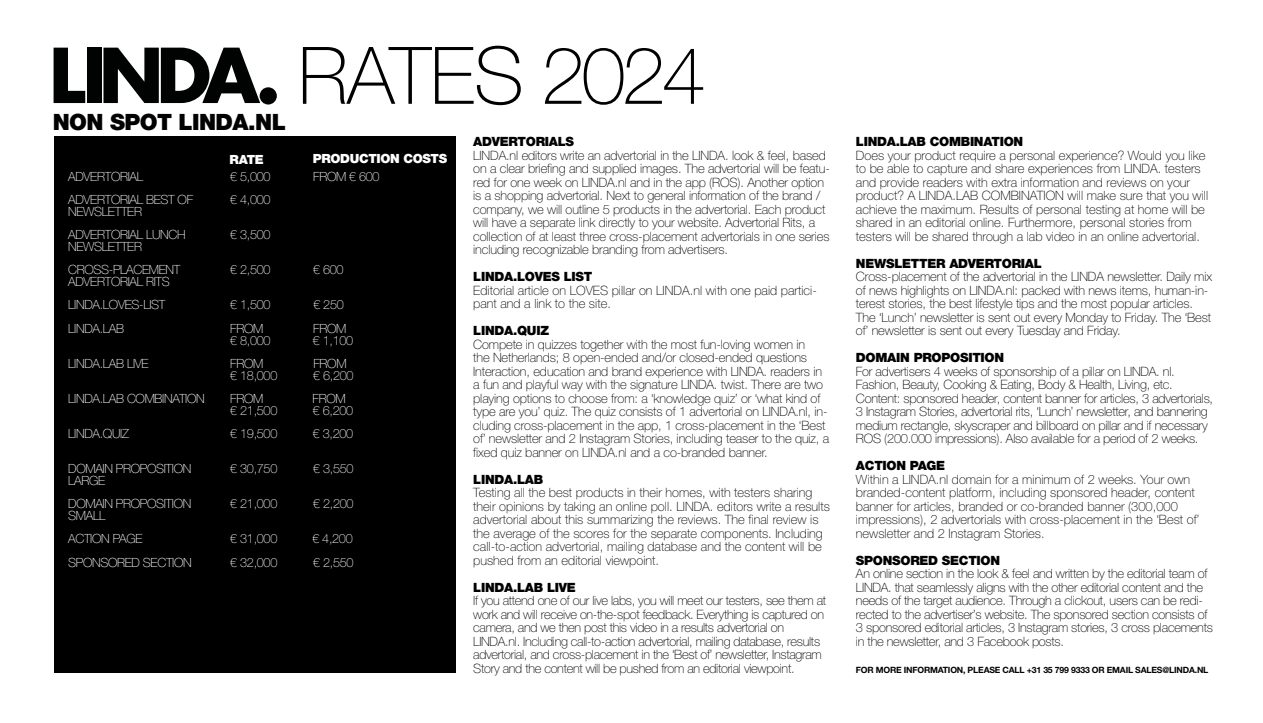
<style>
.page{position:relative;width:1263px;height:723px;background:#fff}
.page>*{position:absolute;margin:0;border:0;box-sizing:border-box;transform-origin:0 0}
.t1{font:100 79.5px "Helvetica Neue LT";letter-spacing:-.05em;color:#000}
.t2{font:900 22.5px "Helvetica Neue LT";letter-spacing:-.025em;color:#020203}
.t3{font:100 12.9px/13.5px "Helvetica Neue LT";letter-spacing:-.01em;color:#000}
.t4{font:900 12.75px "Helvetica Neue LT";letter-spacing:-.02em;color:#000}
.t5{font:100 12.6px/23.4px "Helvetica Neue LT";letter-spacing:-.025em;color:#fff}
.t6{font:900 12.6px "Helvetica Neue LT";letter-spacing:-.025em;color:#fff}
.t7{font:700 8.7px "Helvetica Neue LT";letter-spacing:-.02em;color:#000}
</style>
<div class="page">
<div style="left:54px;top:136px;width:401px;height:537px;background:#000"></div>
<svg style="left:54px;top:48px;width:31px;height:55px"></svg>
<div style="left:87px;top:48px;width:14px;height:55px;background:#010202"></div>
<svg style="left:103px;top:48px;width:157px;height:55px"></svg>
<div style="left:260px;top:87px;width:17px;height:17px;background:#010202;border-radius:50%"></div>
<h2 class="t2" style="left:53px;top:109px;width:235px">NON SPOT LINDA.NL</h2>
<h1 class="t1" style="left:298px;top:30px;width:410px">RATES 2024</h1>
<p class="t6" style="left:230px;top:151px;width:36px">RATE</p>
<p class="t6" style="left:313px;top:151px;width:136px">PRODUCTION COSTS</p>
<p class="t5" style="left:68px;top:164px;width:76px">ADVERTORIAL</p>
<p class="t5" style="left:230px;top:164px;width:42px">€ 5,000</p>
<p class="t5" style="left:313px;top:164px;width:68px">FROM € 600</p>
<p class="t5" style="left:68px;top:188px;width:126px">ADVERTORIAL BEST OF</p>
<p class="t5" style="left:230px;top:188px;width:42px">€ 4,000</p>
<p class="t5" style="left:68px;top:200px;width:119px">NEWSLETTER<br>ADVERTORIAL LUNCH</p>
<p class="t5" style="left:230px;top:223px;width:42px">€ 3,500</p>
<p class="t5" style="left:68px;top:235px;width:114px">NEWSLETTER<br>CROSS-PLACEMENT</p>
<p class="t5" style="left:230px;top:258px;width:42px">€ 2,500</p>
<p class="t5" style="left:313px;top:258px;width:32px">€ 600</p>
<p class="t5" style="left:68px;top:270px;width:103px">ADVERTORIAL RITS<br>LINDA.LOVES-LIST</p>
<p class="t5" style="left:230px;top:293px;width:42px">€ 1,500</p>
<p class="t5" style="left:313px;top:293px;width:32px">€ 250</p>
<p class="t5" style="left:68px;top:317px;width:57px">LINDA.LAB</p>
<p class="t5" style="left:230px;top:317px;width:35px">FROM</p>
<p class="t5" style="left:313px;top:317px;width:35px">FROM</p>
<p class="t5" style="left:230px;top:328px;width:42px">€ 8,000</p>
<p class="t5" style="left:313px;top:328px;width:42px">€ 1,100</p>
<p class="t5" style="left:68px;top:352px;width:82px">LINDA.LAB LIVE</p>
<p class="t5" style="left:230px;top:352px;width:35px">FROM</p>
<p class="t5" style="left:313px;top:352px;width:35px">FROM</p>
<p class="t5" style="left:230px;top:363px;width:49px">€ 18,000</p>
<p class="t5" style="left:313px;top:363px;width:42px">€ 6,200</p>
<p class="t5" style="left:68px;top:387px;width:138px">LINDA.LAB COMBINATION</p>
<p class="t5" style="left:230px;top:387px;width:35px">FROM</p>
<p class="t5" style="left:313px;top:387px;width:35px">FROM</p>
<p class="t5" style="left:230px;top:398px;width:49px">€ 21,500</p>
<p class="t5" style="left:313px;top:398px;width:42px">€ 6,200</p>
<p class="t5" style="left:68px;top:422px;width:62px">LINDA.QUIZ</p>
<p class="t5" style="left:230px;top:422px;width:49px">€ 19,500</p>
<p class="t5" style="left:313px;top:422px;width:42px">€ 3,200</p>
<p class="t5" style="left:68px;top:457px;width:125px">DOMAIN PROPOSITION</p>
<p class="t5" style="left:230px;top:457px;width:49px">€ 30,750</p>
<p class="t5" style="left:313px;top:457px;width:42px">€ 3,550</p>
<p class="t5" style="left:68px;top:469px;width:125px">LARGE<br>DOMAIN PROPOSITION</p>
<p class="t5" style="left:230px;top:492px;width:49px">€ 21,000</p>
<p class="t5" style="left:313px;top:492px;width:42px">€ 2,200</p>
<p class="t5" style="left:68px;top:504px;width:76px">SMALL<br>ACTION PAGE</p>
<p class="t5" style="left:230px;top:527px;width:49px">€ 31,000</p>
<p class="t5" style="left:312px;top:527px;width:42px">€ 4,200</p>
<p class="t5" style="left:68px;top:551px;width:125px">SPONSORED SECTION</p>
<p class="t5" style="left:230px;top:551px;width:49px">€ 32,000</p>
<p class="t5" style="left:313px;top:551px;width:42px">€ 2,550</p>
<p class="t4" style="left:473px;top:134px;width:102px">ADVERTORIALS</p>
<p class="t3" style="left:473px;top:148px;width:358px">LINDA.nl editors write an advertorial in the LINDA. look &amp; feel, based on a clear briefing and supplied images. The advertorial will be featu&shy;red for one week on LINDA.nl and in the app (ROS). Another option is a shopping advertorial. Next to general information of the brand / company, we will outline 5 products in the advertorial. Each product will have a separate link directly to your website. Advertorial Rits, a collection of at least three cross-placement advertorials in one series including recognizable branding from advertisers.</p>
<p class="t4" style="left:473px;top:269px;width:120px">LINDA.LOVES LIST</p>
<p class="t3" style="left:473px;top:283px;width:345px">Editorial article on LOVES pillar on LINDA.nl with one paid partici&shy;pant and a link to the site.</p>
<p class="t4" style="left:473px;top:323px;width:77px">LINDA.QUIZ</p>
<p class="t3" style="left:473px;top:337px;width:358px">Compete in quizzes together with the most fun-loving women in<br>the Netherlands; 8 open-ended and/or closed-ended questions Interaction, education and brand experience with LINDA. readers in a fun and playful way with the signature LINDA. twist. There are two playing options to choose from: a ‘knowledge quiz’ or ‘what kind of type are you’ quiz. The quiz consists of 1 advertorial on LINDA.nl, in&shy;cluding cross-placement in the app, 1 cross-placement in the ‘Best of’ newsletter and 2 Instagram Stories, including teaser to the quiz, a fixed quiz banner on LINDA.nl and a co-branded banner.</p>
<p class="t4" style="left:473px;top:472px;width:71px">LINDA.LAB</p>
<p class="t3" style="left:473px;top:486px;width:358px">Testing all the best products in their homes, with testers sharing their opinions by taking an online poll. LINDA. editors write a results advertorial about this summarizing the reviews. The final review is the average of the scores for the separate components. Including call-to-action advertorial, mailing database and the content will be pushed from an editorial viewpoint.</p>
<p class="t4" style="left:473px;top:580px;width:104px">LINDA.LAB LIVE</p>
<p class="t3" style="left:473px;top:594px;width:354px">If you attend one of our live labs, you will meet our testers, see them at work and will receive on-the-spot feedback. Everything is captured on camera, and we then post this video in a results advertorial on LINDA.nl. Including call-to-action advertorial, mailing database, results advertorial, and cross-placement in the ‘Best of’ newsletter, Instagram Story and the content will be pushed from an editorial viewpoint.</p>
<p class="t4" style="left:856px;top:134px;width:169px">LINDA.LAB COMBINATION</p>
<p class="t3" style="left:856px;top:148px;width:354px">Does your product require a personal experience? Would you like to be able to capture and share experiences from LINDA. testers and provide readers with extra information and reviews on your product? A LINDA.LAB COMBINATION will make sure that you will achieve the maximum. Results of personal testing at home will be shared in an editorial online. Furthermore, personal stories from testers will be shared through a lab video in an online advertorial.</p>
<p class="t4" style="left:856px;top:256px;width:187px">NEWSLETTER ADVERTORIAL</p>
<p class="t3" style="left:856px;top:270px;width:358px">Cross-placement of the advertorial in the LINDA newsletter. Daily mix of news highlights on LINDA.nl: packed with news items, human-in&shy;terest stories, the best lifestyle tips and the most popular articles.<br>The ‘Lunch’ newsletter is sent out every Monday to Friday. The ‘Best of’ newsletter is sent out every Tuesday and Friday.</p>
<p class="t4" style="left:856px;top:350px;width:150px">DOMAIN PROPOSITION</p>
<p class="t3" style="left:856px;top:364px;width:359px">For advertisers 4 weeks of sponsorship of a pillar on LINDA. nl.<br>Fashion, Beauty, Cooking &amp; Eating, Body &amp; Health, Living, etc.<br>Content: sponsored header, content banner for articles, 3 advertorials, 3 Instagram Stories, advertorial rits, ‘Lunch’ newsletter, and bannering medium rectangle, skyscraper and billboard on pillar and if necessary ROS (200.000 impressions). Also available for a period of 2 weeks.</p>
<p class="t4" style="left:856px;top:458px;width:91px">ACTION PAGE</p>
<p class="t3" style="left:856px;top:472px;width:345px">Within a LINDA.nl domain for a minimum of 2 weeks. Your own branded-content platform, including sponsored header, content banner for articles, branded or co-branded banner (300,000 impressions), 2 advertorials with cross-placement in the ‘Best of’ newsletter and 2 Instagram Stories.</p>
<p class="t4" style="left:856px;top:553px;width:146px">SPONSORED SECTION</p>
<p class="t3" style="left:856px;top:567px;width:358px">An online section in the look &amp; feel and written by the editorial team of LINDA. that seamlessly aligns with the other editorial content and the needs of the target audience. Through a clickout, users can be redi&shy;rected to the advertiser’s website. The sponsored section consists of 3 sponsored editorial articles, 3 Instagram stories, 3 cross placements in the newsletter, and 3 Facebook posts.</p>
<p class="t7" style="left:856px;top:664px;width:354px">FOR MORE INFORMATION, PLEASE CALL +31 35 799 9333 OR EMAIL SALES@LINDA.NL</p>
</div>
